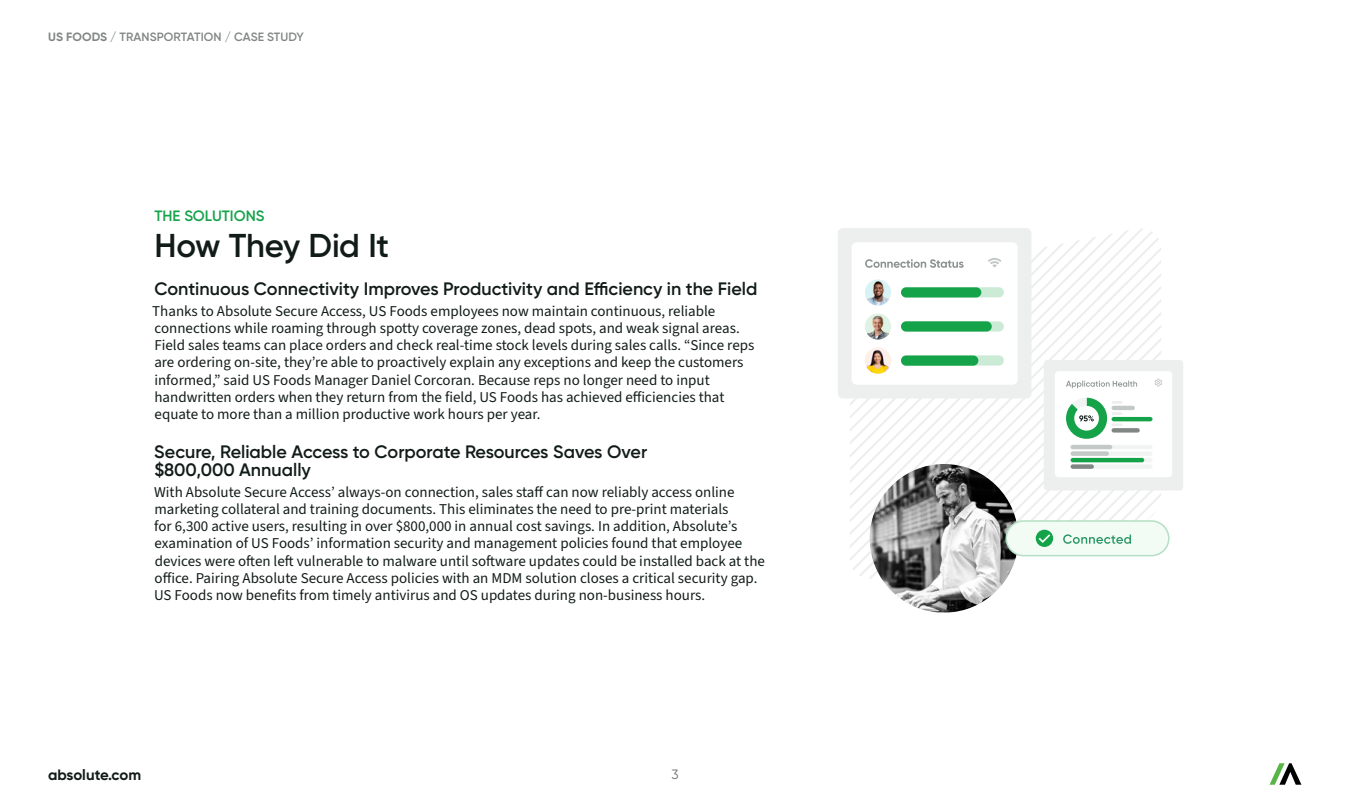
<style>
.page{position:relative;width:1350px;height:810px;background:#fff}
.page>*{position:absolute;margin:0;border:0;box-sizing:border-box;transform-origin:0 0}
.t1{font:600 33px "Gilroy";letter-spacing:-.01em;color:#111c18}
.t2{font:600 18px/18.8px "Gilroy";color:#111c18}
.t3{font:15px/17.2px "Source Sans 3";color:#111c18}
.t4{font:700 15px "Gilroy";color:#111c18}
.t5{font:600 15px "Gilroy";color:#15a34a}
.t6{font:13.5px "Gilroy";color:#6a716e}
.t7{font:600 12px "Gilroy";letter-spacing:.005em;color:#808784}
.s1{font-weight:700}
</style>
<div class="page">
<svg style="left:1270px;top:763px;width:31px;height:22px"></svg>
<div style="left:1044px;top:360px;width:139px;height:130px;background:#ecefed;border-radius:4px"></div>
<div style="left:1055px;top:371px;width:117px;height:106px;background:#fff;border-radius:4px"></div>
<div style="left:838px;top:228px;width:193px;height:171px;background:#ecefed;border-radius:5px"></div>
<div style="left:852px;top:242px;width:166px;height:143px;background:#fff;border-radius:5px"></div>
<img style="left:870px;top:464px;width:148px;height:149px;border-radius:74px">
<svg style="left:1006px;top:521px;width:163px;height:35px"></svg>
<svg style="left:850px;top:246px;width:312px;height:314px"></svg>
<div style="left:1006px;top:520px;width:164px;height:36px;border:2px solid #b4dfc4;border-radius:17px"></div>
<p class="t7" style="left:48px;top:29px;width:257px"><span class="s1">US FOODS</span> / TRANSPORTATION / CASE STUDY</p>
<p class="t5" style="left:155px;top:206px;width:111px">THE SOLUTIONS</p>
<h1 class="t1" style="left:154px;top:225px;width:236px">How They Did It</h1>
<p class="t2" style="left:154px;top:280px;width:605px">Continuous Connectivity Improves Productivity and Efficiency in the Field</p>
<p class="t3" style="left:152px;top:302px;width:604px">Thanks to Absolute Secure Access, US Foods employees now maintain continuous, reliable connections while roaming through spotty coverage zones, dead spots, and weak signal areas.<br>Field sales teams can place orders and check real-time stock levels during sales calls. “Since reps are ordering on-site, they’re able to proactively explain any exceptions and keep the customers informed,” said US Foods Manager Daniel Corcoran. Because reps no longer need to input handwritten orders when they return from the field, US Foods has achieved efficiencies that equate to more than a million productive work hours per year.</p>
<p class="t2" style="left:154px;top:442px;width:494px">Secure, Reliable Access to Corporate Resources Saves Over $800,000 Annually</p>
<p class="t3" style="left:154px;top:483px;width:612px">With Absolute Secure Access’ always-on connection, sales staff can now reliably access online marketing collateral and training documents. This eliminates the need to pre-print materials<br>for 6,300 active users, resulting in over $800,000 in annual cost savings. In addition, Absolute’s examination of US Foods’ information security and management policies found that employee devices were often left vulnerable to malware until software updates could be installed back at the office. Pairing Absolute Secure Access policies with an MDM solution closes a critical security gap.<br>US Foods now benefits from timely antivirus and OS updates during non-business hours.</p>
<p class="t4" style="left:48px;top:765px;width:95px">absolute.com</p>
<p class="t6" style="left:671px;top:766px;width:9px">3</p>
</div>
